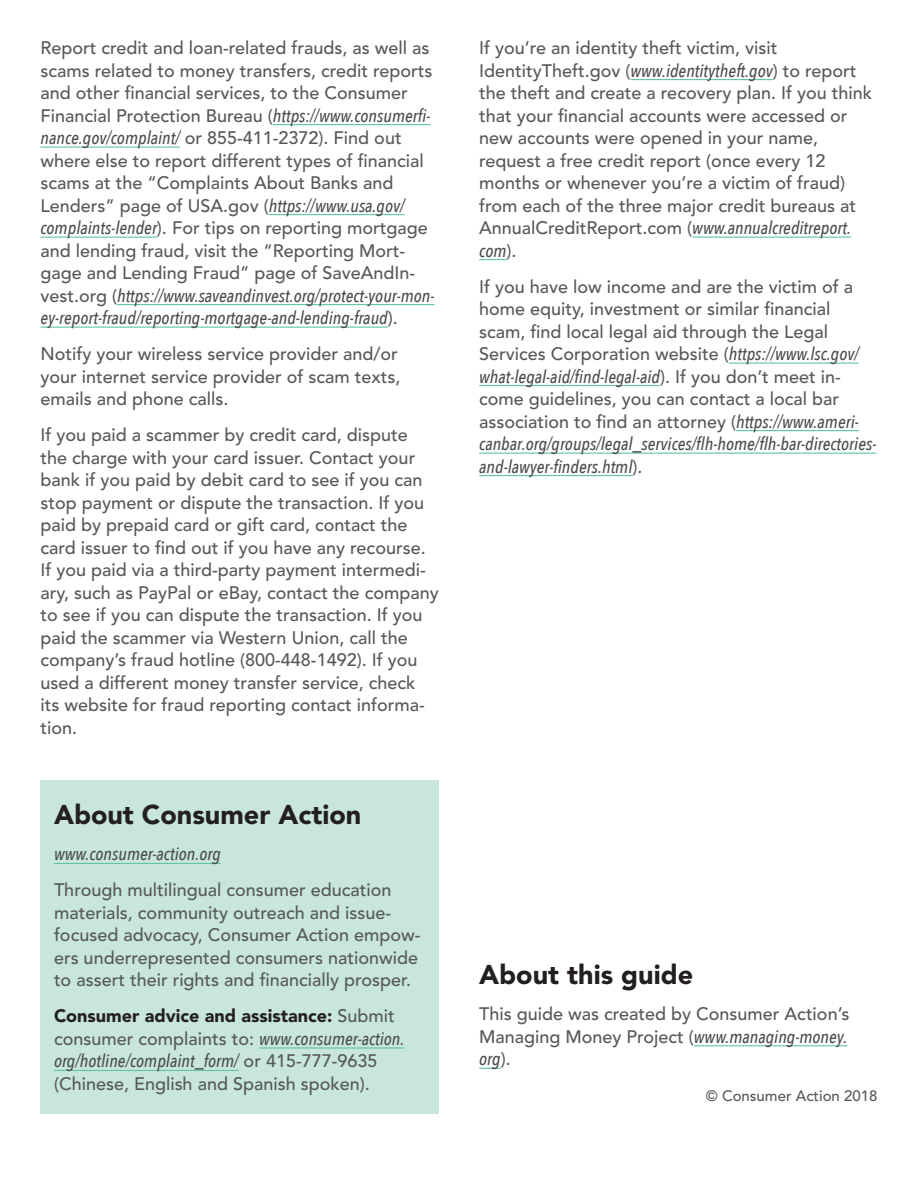
<style>
.page{position:relative;width:918px;height:1188px;background:#fff}
.page>*{position:absolute;margin:0;border:0;box-sizing:border-box;transform-origin:0 0}
.Text{font:900 27px "Avenir LT Std";color:#231f20}
.Subheads{font:900 27px "Avenir LT Std";color:#231f20}
.Text-2{font:500 18px/22.5px "Avenir LT Std";color:#57585a}
.urls{font:italic 500 18px "Avenir Next Condensed";color:#4b4c4d}
.Text-3{font:500 15px "Avenir LT Std";color:#57585a}
.s1{font-family:"Avenir Next Condensed";font-style:italic;color:#4b4c4d}
.s2{font-weight:900;color:#231f20}
</style>
<div class="page">
<div style="left:40px;top:780px;width:399px;height:334px;background:#c8e6da"></div>
<hr style="left:54px;top:863px;width:167px;height:1px;background:#60c3a4">
<hr style="left:259px;top:1047px;width:146px;height:2px;background:#60c3a4">
<hr style="left:54px;top:1070px;width:185px;height:1px;background:#60c3a4">
<hr style="left:694px;top:1045px;width:154px;height:1px;background:#60c3a4">
<svg style="left:479px;top:1068px;width:22px;height:1px"></svg>
<hr style="left:273px;top:124px;width:157px;height:1px;background:#60c3a4">
<hr style="left:40px;top:147px;width:140px;height:1px;background:#60c3a4">
<hr style="left:269px;top:214px;width:136px;height:1px;background:#60c3a4">
<hr style="left:40px;top:237px;width:117px;height:1px;background:#60c3a4">
<hr style="left:117px;top:304px;width:318px;height:1px;background:#60c3a4">
<hr style="left:40px;top:327px;width:348px;height:1px;background:#60c3a4">
<hr style="left:631px;top:79px;width:142px;height:1px;background:#60c3a4">
<hr style="left:692px;top:237px;width:159px;height:1px;background:#60c3a4">
<svg style="left:479px;top:259px;width:28px;height:1px"></svg>
<hr style="left:729px;top:363px;width:130px;height:1px;background:#60c3a4">
<hr style="left:479px;top:385px;width:181px;height:1px;background:#60c3a4">
<hr style="left:736px;top:430px;width:123px;height:1px;background:#60c3a4">
<hr style="left:479px;top:453px;width:397px;height:1px;background:#60c3a4">
<hr style="left:479px;top:475px;width:153px;height:1px;background:#60c3a4">
<p class="Text-2" style="left:40px;top:37px;width:396px">Report credit and loan-related frauds, as well as scams related to money transfers, credit reports and other financial services, to the Consumer Financial Protection Bureau (<span class="s1">https://www.consumerfi&shy;nance.gov/complaint/</span> or 855-411-2372). Find out where else to report different types of financial scams at the “Complaints About Banks and Lenders” page of USA.gov (<span class="s1">https://www.usa.gov/ complaints-lender</span>). For tips on reporting mortgage and lending fraud, visit the “Reporting Mort&shy;gage and Lending Fraud” page of SaveAndIn&shy;vest.org (<span class="s1">https://www.saveandinvest.org/protect-your-mon&shy;ey-report-fraud/reporting-mortgage-and-lending-fraud</span>).</p>
<p class="Text-2" style="left:40px;top:343px;width:362px">Notify your wireless service provider and/or your internet service provider of scam texts, emails and phone calls.</p>
<p class="Text-2" style="left:40px;top:424px;width:400px">If you paid a scammer by credit card, dispute the charge with your card issuer. Contact your bank if you paid by debit card to see if you can stop payment or dispute the transaction. If you paid by prepaid card or gift card, contact the card issuer to find out if you have any recourse.<br>If you paid via a third-party payment intermedi&shy;ary, such as PayPal or eBay, contact the company to see if you can dispute the transaction. If you paid the scammer via Western Union, call the company’s fraud hotline (800-448-1492). If you used a different money transfer service, check its website for fraud reporting contact informa&shy;tion.</p>
<p class="Text" style="left:54px;top:799px;width:309px">About Consumer Action</p>
<p class="urls" style="left:54px;top:843px;width:168px">www.consumer-action.org</p>
<p class="Text-2" style="left:54px;top:879px;width:368px">Through multilingual consumer education materials, community outreach and issue&shy;focused advocacy, Consumer Action empow&shy;ers underrepresented consumers nationwide to assert their rights and financially prosper.</p>
<p class="Text-2" style="left:54px;top:1005px;width:352px"><span class="s2">Consumer advice and assistance:</span> Submit consumer complaints to: <span class="s1">www.consumer-action. org/hotline/complaint_form/</span> or 415-777-9635 (Chinese, English and Spanish spoken).</p>
<p class="Text-2" style="left:479px;top:37px;width:394px">If you’re an identity theft victim, visit IdentityTheft.gov (<span class="s1">www.identitytheft.gov</span>) to report the theft and create a recovery plan. If you think that your financial accounts were accessed or new accounts were opened in your name, request a free credit report (once every 12 months or whenever you’re a victim of fraud) from each of the three major credit bureaus at AnnualCreditReport.com (<span class="s1">www.annualcreditreport. com</span>).</p>
<p class="Text-2" style="left:479px;top:276px;width:399px">If you have low income and are the victim of a home equity, investment or similar financial scam, find local legal aid through the Legal Services Corporation website (<span class="s1">https://www.lsc.gov/ what-legal-aid/find-legal-aid</span>). If you don’t meet in&shy;come guidelines, you can contact a local bar association to find an attorney (<span class="s1">https://www.ameri&shy;canbar.org/groups/legal_services/flh-home/flh-bar-directories&shy;and-lawyer-finders.html</span>).</p>
<p class="Subheads" style="left:479px;top:959px;width:216px">About this guide</p>
<p class="Text-2" style="left:479px;top:1003px;width:372px;text-align:justify">This guide was created by Consumer Action’s Managing Money Project (<span class="s1">www.managing-money. org</span>).</p>
<p class="Text-3" style="left:706px;top:1087px;width:173px">© Consumer Action 2018</p>
</div>
